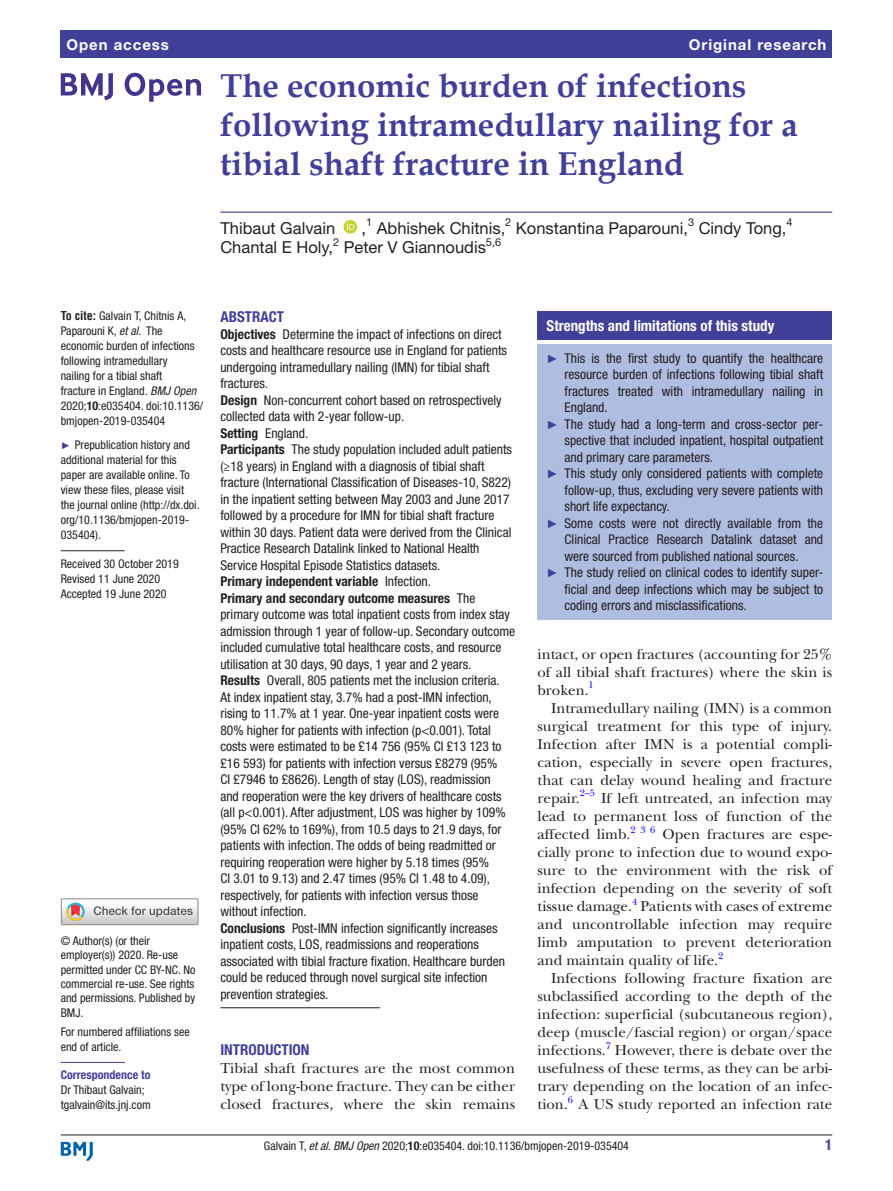
<style>
.page{position:relative;width:893px;height:1191px;background:#fff}
.page>*{position:absolute;margin:0;border:0;box-sizing:border-box;transform-origin:0 0}
.t1{font:700 33px/39px "Book Antiqua";color:#414099}
.t2{font:16.5px "Helvetica Neue LT Std";color:#231f20}
.t3{font:15px/18px "New Baskerville";color:#231f20;text-align:justify}
.t4{font:700 condensed 15px "Helvetica Neue LT Std";color:#fff}
.t5{font:700 15px "Helvetica Neue LT Std";letter-spacing:.065em;color:#fff}
.t6{font:700 condensed 15px "Helvetica Neue LT Std";color:#414099}
.t7{font:condensed 13.5px/16.5px "Helvetica Neue LT Std";color:#231f20}
.t8{font:condensed 12px/15px "Helvetica Neue LT Std";color:#231f20}
.t9{font:700 condensed 12px "Helvetica Neue LT Std";color:#414099}
.t10{font:10.95px "Helvetica Neue LT Std";color:#231f20}
.t11{font:9.9px "New Baskerville";color:#00f}
.s1{font-family:"Helvetica LT Std";font-weight:700}
.s2{font-style:italic}
.s3{font-weight:700}
.s4{font-family:"Arial";font-stretch:normal;font-size:9.75px;color:#414099}
.s5{font-family:"Arial";font-stretch:normal;font-size:12px;color:#414099}
</style>
<div class="page">
<hr style="left:61px;top:1134px;width:771px;height:1px;background:#231f20">
<svg style="left:61px;top:1141px;width:32px;height:19px"></svg>
<div style="left:61px;top:31px;width:771px;height:27px;background:#414099"></div>
<hr style="left:220px;top:211px;width:612px;height:2px;background:#414099">
<svg style="left:344px;top:220px;width:13px;height:14px"></svg>
<hr style="left:61px;top:550px;width:64px;height:1px;background:#231f20">
<hr style="left:61px;top:1062px;width:64px;height:1px;background:#414099">
<svg style="left:61px;top:73px;width:52px;height:27px"></svg>
<svg style="left:125px;top:73px;width:76px;height:29px"></svg>
<div style="left:61px;top:898px;width:138px;height:27px;border:1px solid #969090"></div>
<svg style="left:61px;top:898px;width:137px;height:26px"></svg>
<hr style="left:220px;top:1007px;width:160px;height:1px;background:#231f20">
<div style="left:538px;top:311px;width:294px;height:29px;background:#414099"></div>
<div style="left:538px;top:344px;width:294px;height:275px;background:#afbde1"></div>
<p class="t5" style="left:66px;top:35px;width:104px">Open access</p>
<p class="t5" style="left:689px;top:35px;width:139px">Original research</p>
<h1 class="t1" style="left:220px;top:66px;width:579px">The economic burden of infections following intramedullary nailing for a tibial shaft fracture in England</h1>
<p class="t2" style="left:220px;top:218px;width:116px">Thibaut Galvain</p>
<p class="t2" style="left:362px;top:218px;width:6px">,</p>
<p class="t10" style="left:366px;top:216px;width:8px">1</p>
<p class="t2" style="left:377px;top:218px;width:130px">Abhishek Chitnis,</p>
<p class="t10" style="left:505px;top:216px;width:8px">2</p>
<p class="t2" style="left:516px;top:218px;width:174px">Konstantina Paparouni,</p>
<p class="t10" style="left:688px;top:216px;width:8px">3</p>
<p class="t2" style="left:699px;top:218px;width:89px">Cindy Tong,</p>
<p class="t10" style="left:786px;top:216px;width:8px">4</p>
<p class="t2" style="left:220px;top:237px;width:114px">Chantal E Holy,</p>
<p class="t10" style="left:333px;top:235px;width:8px">2</p>
<p class="t2" style="left:344px;top:237px;width:144px">Peter V Giannoudis</p>
<p class="t10" style="left:486px;top:235px;width:17px">5,6</p>
<p class="t8" style="left:61px;top:308px;width:144px"><span class="s1">To cite:</span> Galvain T, Chitnis A,<br>Paparouni K, <span class="s2">et al</span>. The economic burden of infections following intramedullary<br>nailing for a tibial shaft<br>fracture in England. <span class="s2">BMJ Open<br></span>2020;<span class="s3">10</span>:e035404. doi:10.1136/ bmjopen-2019-035404</p>
<p class="t8" style="left:61px;top:437px;width:140px"><span class="s4">►</span> Prepublication history and additional material for this paper are available online. To view these files, please visit the journal online (http://dx.doi. org/10.1136/bmjopen-2019-<br>035404).</p>
<p class="t8" style="left:61px;top:556px;width:120px">Received 30 October 2019<br>Revised 11 June 2020<br>Accepted 19 June 2020</p>
<p class="t8" style="left:61px;top:933px;width:136px;line-height:14.4px">© Author(s) (or their employer(s)) 2020. Re-use permitted under CC BY-NC. No commercial re-use. See rights and permissions. Published by<br>BMJ.</p>
<p class="t8" style="left:61px;top:1024px;width:130px">For numbered affiliations see end of article.</p>
<p class="t9" style="left:61px;top:1067px;width:91px">Correspondence to</p>
<p class="t8" style="left:61px;top:1082px;width:91px">Dr Thibaut Galvain; tgalvain@its.jnj.com</p>
<p class="t6" style="left:220px;top:308px;width:65px">ABSTRACT</p>
<p class="t7" style="left:220px;top:325px;width:296px"><span class="s3">Objectives</span> Determine the impact of infections on direct costs and healthcare resource use in England for patients undergoing intramedullary nailing (IMN) for tibial shaft fractures.<br><span class="s3">Design</span> Non-concurrent cohort based on retrospectively collected data with 2-year follow-up.<br><span class="s3">Setting</span> England.<br><span class="s3">Participants</span> The study population included adult patients (≥18 years) in England with a diagnosis of tibial shaft fracture (International Classification of Diseases-10, S822) in the inpatient setting between May 2003 and June 2017 followed by a procedure for IMN for tibial shaft fracture within 30 days. Patient data were derived from the Clinical Practice Research Datalink linked to National Health Service Hospital Episode Statistics datasets.<br><span class="s3">Primary independent variable</span> Infection.<br><span class="s3">Primary and secondary outcome measures</span> The primary outcome was total inpatient costs from index stay admission through 1 year of follow-up. Secondary outcome included cumulative total healthcare costs, and resource utilisation at 30 days, 90 days, 1 year and 2 years.<br><span class="s3">Results</span> Overall, 805 patients met the inclusion criteria.<br>At index inpatient stay, 3.7% had a post-IMN infection, rising to 11.7% at 1 year. One-year inpatient costs were 80% higher for patients with infection (p&lt;0.001). Total costs were estimated to be £14 756 (95% CI £13 123 to £16 593) for patients with infection versus £8279 (95%<br>CI £7946 to £8626). Length of stay (LOS), readmission<br>and reoperation were the key drivers of healthcare costs (all p&lt;0.001). After adjustment, LOS was higher by 109% (95% CI 62% to 169%), from 10.5 days to 21.9 days, for patients with infection. The odds of being readmitted or requiring reoperation were higher by 5.18 times (95%<br>CI 3.01 to 9.13) and 2.47 times (95% CI 1.48 to 4.09), respectively, for patients with infection versus those without infection.<br><span class="s3">Conclusions</span> Post-IMN infection significantly increases inpatient costs, LOS, readmissions and reoperations associated with tibial fracture fixation. Healthcare burden could be reduced through novel surgical site infection prevention strategies.</p>
<p class="t6" style="left:220px;top:1041px;width:91px">INTRODUCTION</p>
<p class="t3" style="left:220px;top:1059px;width:296px">Tibial shaft fractures are the most common type of long-bone fracture. They can be either closed fractures, where the skin remains</p>
<p class="t4" style="left:547px;top:317px;width:229px">Strengths and limitations of this study</p>
<p class="t7" style="left:547px;top:350px;width:278px"><span class="s5">►</span> This is the first study to quantify the healthcare</p>
<p class="t7" style="left:565px;top:366px;width:260px">resource burden of infections following tibial shaft</p>
<p class="t7" style="left:565px;top:383px;width:260px">fractures treated with intramedullary nailing in</p>
<p class="t7" style="left:565px;top:399px;width:45px">England.</p>
<p class="t7" style="left:547px;top:416px;width:278px"><span class="s5">►</span> The study had a long-term and cross-sector per-</p>
<p class="t7" style="left:565px;top:432px;width:260px">spective that included inpatient, hospital outpatient</p>
<p class="t7" style="left:565px;top:449px;width:150px">and primary care parameters.</p>
<p class="t7" style="left:547px;top:465px;width:278px"><span class="s5">►</span> This study only considered patients with complete</p>
<p class="t7" style="left:565px;top:482px;width:260px">follow-up, thus, excluding very severe patients with</p>
<p class="t7" style="left:565px;top:498px;width:107px">short life expectancy.</p>
<p class="t7" style="left:547px;top:515px;width:278px"><span class="s5">►</span> Some costs were not directly available from the</p>
<p class="t7" style="left:565px;top:531px;width:260px">Clinical Practice Research Datalink dataset and</p>
<p class="t7" style="left:565px;top:548px;width:235px">were sourced from published national sources.</p>
<p class="t7" style="left:547px;top:564px;width:278px"><span class="s5">►</span> The study relied on clinical codes to identify super-</p>
<p class="t7" style="left:565px;top:581px;width:260px">ficial and deep infections which may be subject to</p>
<p class="t7" style="left:565px;top:597px;width:184px">coding errors and misclassifications.</p>
<p class="t3" style="left:538px;top:645px;width:296px">intact, or open fractures (accounting for 25% of all tibial shaft fractures) where the skin is broken.<sup>1</sup></p>
<p class="t3" style="left:538px;top:699px;width:296px;text-indent:14px">Intramedullary nailing (IMN) is a common surgical treatment for this type of injury.<br>Infection after IMN is a potential compli&shy;cation, especially in severe open fractures, that can delay wound healing and fracture repair.</p>
<p class="t11" style="left:580px;top:787px;width:17px">2–5</p>
<p class="t3" style="left:538px;top:789px;width:296px;text-indent:64px">If left untreated, an infection may lead to permanent loss of function of the affected limb.</p>
<p class="t11" style="left:630px;top:823px;width:26px">2 3 6</p>
<p class="t3" style="left:538px;top:825px;width:296px;text-indent:125px">Open fractures are espe&shy;cially prone to infection due to wound expo&shy;sure to the environment with the risk of infection depending on the severity of soft tissue damage.</p>
<p class="t11" style="left:632px;top:895px;width:7px">4</p>
<p class="t3" style="left:538px;top:897px;width:296px;text-indent:103px">Patients with cases of extreme and uncontrollable infection may require limb amputation to prevent deterioration and maintain quality of life.</p>
<p class="t11" style="left:718px;top:949px;width:7px">2</p>
<p class="t3" style="left:538px;top:969px;width:296px;text-indent:14px">Infections following fracture fixation are subclassified according to the depth of the infection: superficial (subcutaneous region), deep (muscle/fascial region) or organ/space infections.<sup>7</sup> However, there is debate over the usefulness of these terms, as they can be arbi&shy;trary depending on the location of an infec&shy;tion.</p>
<p class="t11" style="left:568px;top:1093px;width:7px">6</p>
<p class="t3" style="left:578px;top:1095px;width:255px">A US study reported an infection rate</p>
<p class="t8" style="left:264px;top:1137px;width:367px">Galvain T, <span class="s2">et al</span>. <span class="s2">BMJ Open</span> 2020;<span class="s3">10</span>:e035404. doi:10.1136/bmjopen-2019-035404</p>
<p class="t6" style="left:825px;top:1135px;width:9px">1</p>
</div>
